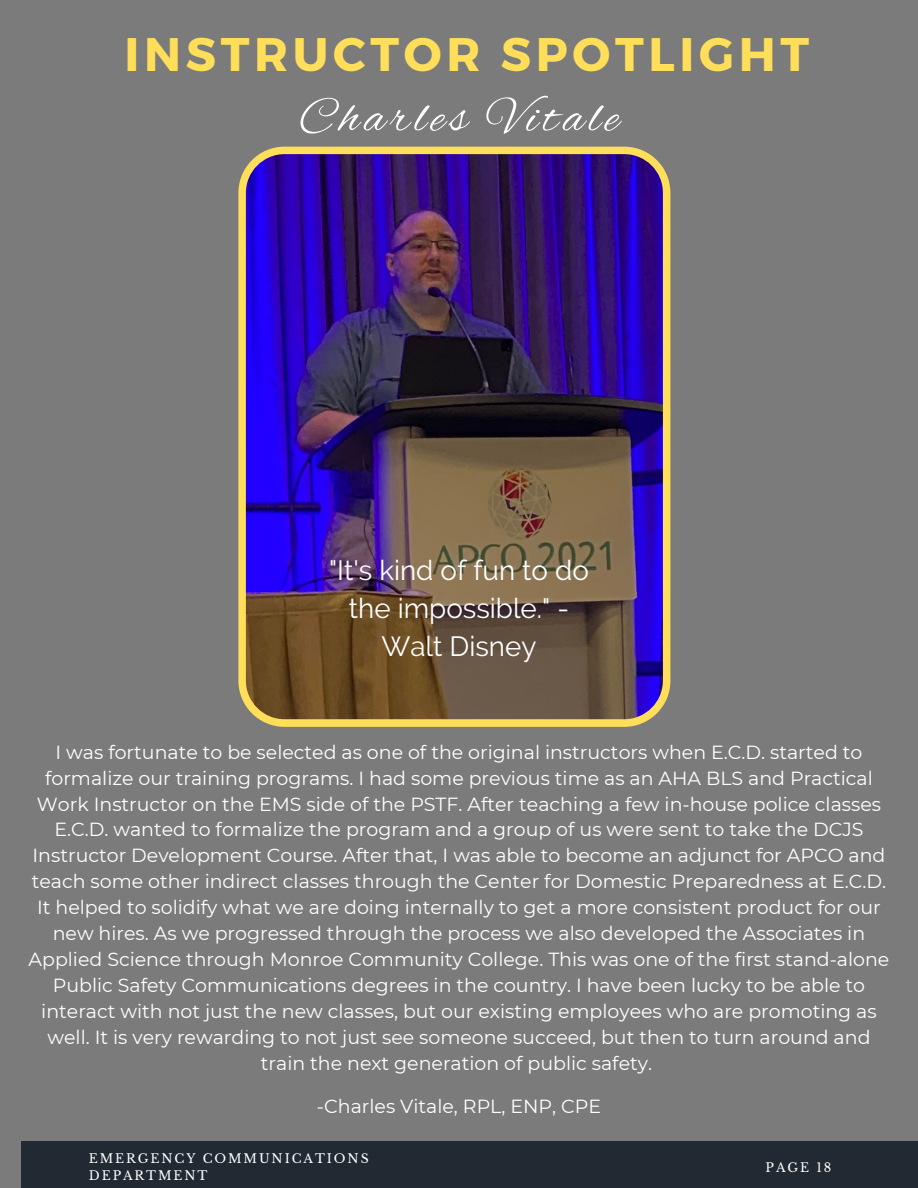
<style>
.page{position:relative;width:918px;height:1188px;background:#7b7b7b}
.page>*{position:absolute;margin:0;border:0;box-sizing:border-box;transform-origin:0 0}
.t1{font:50.1px "Alex Brush";letter-spacing:.1em;color:#fff}
.t2{font:700 47.1px "Montserrat";letter-spacing:.1em;color:#ffde59}
.t3{font:27.75px/38.2px "Raleway";color:#fff;text-align:center}
.t4{font:18.9px/26px "Montserrat";color:#fff;text-align:center}
.t5{font:12.45px/17px "Libre Baskerville";letter-spacing:.15em;color:#fff}
</style>
<div class="page">
<div style="left:21px;top:1142px;width:897px;height:46px;background:#212932"></div>
<img style="left:238px;top:147px;width:433px;height:580px">
<h2 class="t2" style="left:124px;top:23px;width:686px">INSTRUCTOR SPOTLIGHT</h2>
<h1 class="t1" style="left:299px;top:89px;width:321px">Charles Vitale</h1>
<h3 class="t3" style="left:329px;top:551px;width:261px">"It's kind of fun to do the impossible." -<br>Walt Disney</h3>
<p class="t4" style="left:29px;top:739px;width:862px">I was fortunate to be selected as one of the original instructors when E.C.D. started to formalize our training programs. I had some previous time as an AHA BLS and Practical Work Instructor on the EMS side of the PSTF. After teaching a few in-house police classes E.C.D. wanted to formalize the program and a group of us were sent to take the DCJS Instructor Development Course. After that, I was able to become an adjunct for APCO and teach some other indirect classes through the Center for Domestic Preparedness at E.C.D.<br>It helped to solidify what we are doing internally to get a more consistent product for our new hires. As we progressed through the process we also developed the Associates in Applied Science through Monroe Community College. This was one of the first stand-alone Public Safety Communications degrees in the country. I have been lucky to be able to interact with not just the new classes, but our existing employees who are promoting as well. It is very rewarding to not just see someone succeed, but then to turn around and train the next generation of public safety.</p>
<p class="t4" style="left:317px;top:1093px;width:286px">-Charles Vitale, RPL, ENP, CPE</p>
<p class="t5" style="left:89px;top:1150px;width:281px">EMERGENCY COMMUNICATIONS<br>DEPARTMENT</p>
<p class="t5" style="left:766px;top:1159px;width:67px">PAGE 18</p>
</div>
